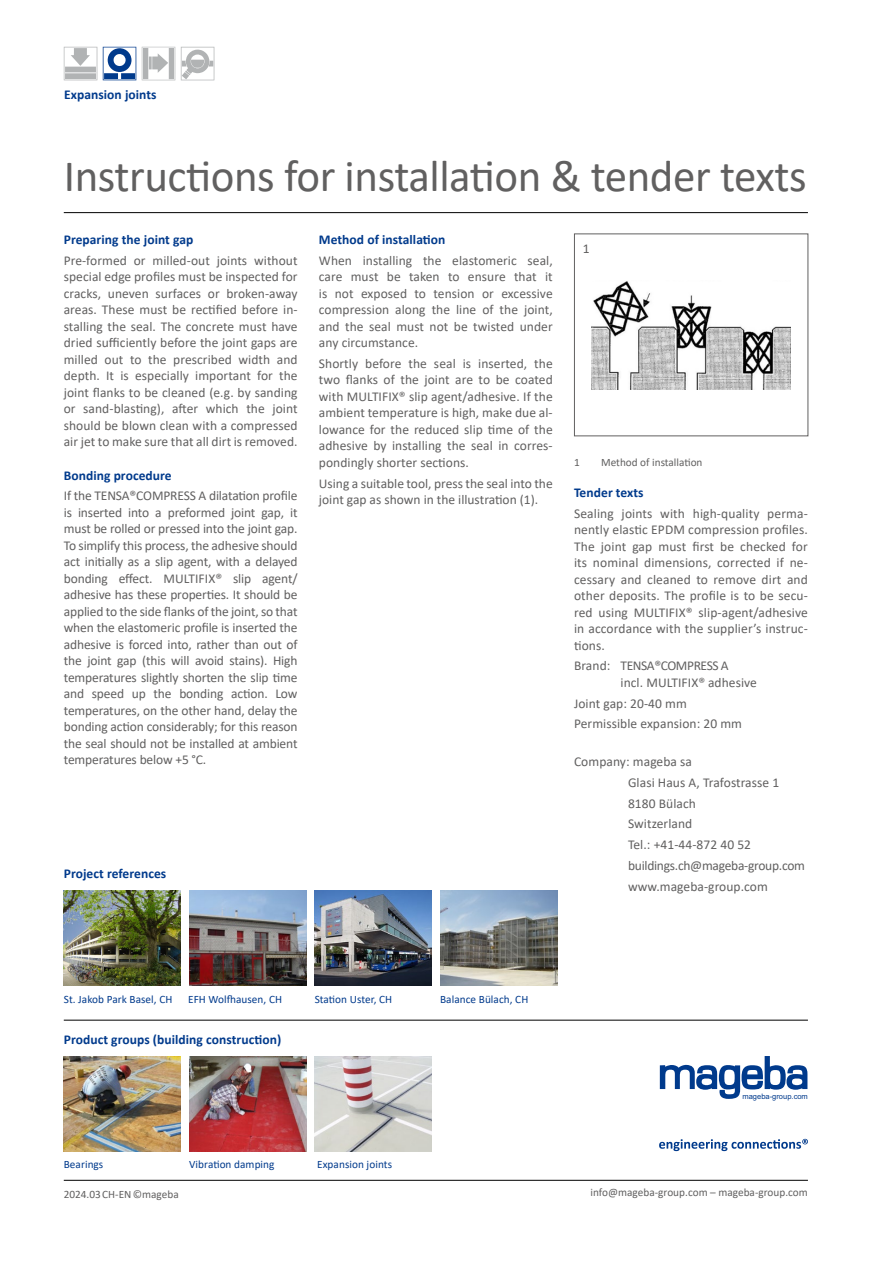
<style>
.page{position:relative;width:893px;height:1263px;background:#fff}
.page>*{position:absolute;margin:0;border:0;box-sizing:border-box;transform-origin:0 0}
.t1{font:45px "Calibri";letter-spacing:-.01em;color:#616060}
.t2{font:13.5px/16.5px "Calibri";letter-spacing:.005em;color:#616060;text-align:justify}
.t3{font:700 13.5px "Calibri";letter-spacing:.005em;color:#003a8c}
.t4{font:11.25px "Calibri";letter-spacing:.005em;color:#003a8c}
.t5{font:11.25px "Calibri";color:#616060}
.t6{font:7.65px "Arial";color:#003a8c}
</style>
<div class="page">
<hr style="left:64px;top:1180px;width:744px;height:1px;background:#000">
<hr style="left:64px;top:212px;width:744px;height:1px;background:#000">
<hr style="left:64px;top:1020px;width:744px;height:1px;background:#000">
<svg style="left:103px;top:47px;width:33px;height:33px"></svg>
<svg style="left:64px;top:47px;width:33px;height:34px"></svg>
<svg style="left:142px;top:47px;width:33px;height:33px"></svg>
<svg style="left:181px;top:47px;width:34px;height:33px"></svg>
<svg style="left:182px;top:72px;width:7px;height:7px"></svg>
<img style="left:64px;top:891px;width:117px;height:95px">
<img style="left:189px;top:891px;width:117px;height:95px">
<img style="left:315px;top:891px;width:117px;height:95px">
<img style="left:440px;top:891px;width:117px;height:95px">
<img style="left:64px;top:1056px;width:117px;height:95px">
<img style="left:315px;top:1056px;width:116px;height:95px">
<img style="left:189px;top:1056px;width:117px;height:95px">
<img style="left:592px;top:281px;width:198px;height:108px">
<svg style="left:659px;top:1139px;width:149px;height:12px"></svg>
<svg style="left:660px;top:1056px;width:147px;height:43px"></svg>
<p class="t3" style="left:64px;top:85px;width:94px">Expansion joints</p>
<h1 class="t1" style="left:64px;top:145px;width:744px">Instructions for installation &amp; tender texts</h1>
<p class="t3" style="left:64px;top:230px;width:131px">Preparing the joint gap</p>
<p class="t2" style="left:64px;top:252px;width:235px">Pre-formed or milled-out joints without special edge profiles must be inspected for cracks, uneven surfaces or broken-away areas. These must be rectified before in&shy;stalling the seal. The concrete must have dried sufficiently before the joint gaps are milled out to the prescribed width and depth. It is especially important for the joint flanks to be cleaned (e.g. by sanding or sand-blasting), after which the joint should be blown clean with a compressed air jet to make sure that all dirt is removed.</p>
<p class="t3" style="left:64px;top:466px;width:109px">Bonding procedure</p>
<p class="t2" style="left:64px;top:487px;width:235px">If the TENSA®COMPRESS A dilatation profile is inserted into a preformed joint gap, it must be rolled or pressed into the joint gap.<br>To simplify this process, the adhesive should act initially as a slip agent, with a delayed bonding effect. MULTIFIX® slip agent/ adhesive has these properties. It should be applied to the side flanks of the joint, so that when the elastomeric profile is inserted the adhesive is forced into, rather than out of the joint gap (this will avoid stains). High temperatures slightly shorten the slip time and speed up the bonding action. Low temperatures, on the other hand, delay the bonding action considerably; for this reason the seal should not be installed at ambient temperatures below +5 °C.</p>
<p class="t3" style="left:319px;top:230px;width:128px">Method of installation</p>
<p class="t2" style="left:319px;top:252px;width:235px">When installing the elastomeric seal, care must be taken to ensure that it is not exposed to tension or excessive compression along the line of the joint, and the seal must not be twisted under any circumstance.</p>
<p class="t2" style="left:319px;top:355px;width:235px">Shortly before the seal is inserted, the two flanks of the joint are to be coated with MULTIFIX® slip agent/adhesive. If the ambient temperature is high, make due al&shy;lowance for the reduced slip time of the adhesive by installing the seal in corres&shy;pondingly shorter sections.</p>
<p class="t2" style="left:319px;top:475px;width:235px">Using a suitable tool, press the seal into the joint gap as shown in the illustration (1).</p>
<p class="t3" style="left:64px;top:864px;width:104px">Project references</p>
<p class="t2" style="left:583px;top:239px;width:8px">1</p>
<p class="t5" style="left:574px;top:454px;width:7px">1</p>
<p class="t5" style="left:601px;top:454px;width:103px">Method of installation</p>
<p class="t3" style="left:574px;top:483px;width:71px">Tender texts</p>
<p class="t2" style="left:574px;top:505px;width:235px">Sealing joints with high-quality perma&shy;nently elastic EPDM compression profiles.<br>The joint gap must first be checked for its nominal dimensions, corrected if ne&shy;cessary and cleaned to remove dirt and other deposits. The profile is to be secu&shy;red using MULTIFIX® slip-agent/adhesive in accordance with the supplier’s instruc&shy;tions.</p>
<p class="t2" style="left:621px;top:657px;width:138px;text-indent:-46px">Brand: TENSA®COMPRESS A<br>incl. MULTIFIX® adhesive</p>
<p class="t2" style="left:574px;top:692px;width:169px;line-height:20.7px">Joint gap: 20-40 mm<br>Permissible expansion: 20 mm</p>
<p class="t2" style="left:628px;top:751px;width:178px;line-height:20.7px;text-align:left;text-indent:-54px">Company: mageba sa<br>Glasi Haus A, Trafostrasse 1<br>8180 Bülach<br>Switzerland<br>Tel.: +41-44-872 40 52 buildings.ch@mageba-group.com www.mageba-group.com</p>
<p class="t4" style="left:64px;top:991px;width:110px">St. Jakob Park Basel, CH</p>
<p class="t4" style="left:188px;top:991px;width:95px">EFH Wolfhausen, CH</p>
<p class="t4" style="left:315px;top:991px;width:79px">Station Uster, CH</p>
<p class="t4" style="left:440px;top:991px;width:90px">Balance Bülach, CH</p>
<p class="t3" style="left:64px;top:1030px;width:219px">Product groups (building construction)</p>
<p class="t4" style="left:64px;top:1157px;width:41px">Bearings</p>
<p class="t4" style="left:189px;top:1157px;width:87px">Vibration damping</p>
<p class="t4" style="left:317px;top:1157px;width:76px">Expansion joints</p>
<p class="t6" style="left:742px;top:1091px;width:67px">mageba-group.com</p>
<p class="t5" style="left:64px;top:1187px;width:116px">2024.03 CH-EN ©mageba</p>
<p class="t5" style="left:590px;top:1184px;width:219px">info@mageba-group.com – mageba-group.com</p>
</div>
